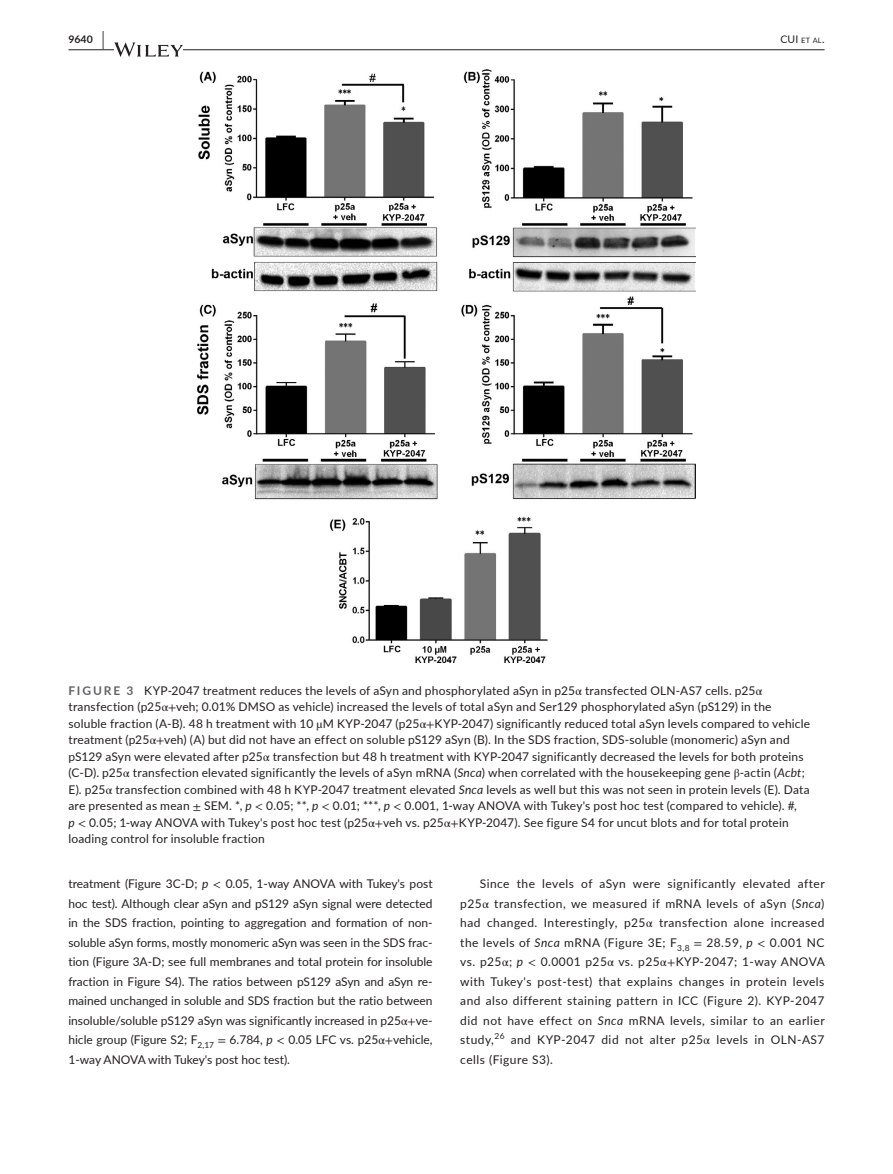
<style>
.page{position:relative;width:893px;height:1174px;background:#fff}
.page>*{position:absolute;margin:0;border:0;box-sizing:border-box;transform-origin:0 0}
.t1{font:12px/19.5px "Lato";letter-spacing:.015em;color:#231f20;text-align:justify}
.t2{font:10.5px "Lato";color:#231f20}
.t3{font:700 10.5px "Lato";color:#231f20}
.s1{font-size:19.5px}
.s2{font-size:7.35px}
.s3{font-weight:700;color:#636366}
.s4{font-family:"STIX"}
.s5{font-style:italic}
</style>
<div class="page">
<hr style="left:68px;top:49px;width:756px;height:1px;background:#231f20">
<svg style="left:114px;top:42px;width:69px;height:15px"></svg>
<img style="left:198px;top:69px;width:497px;height:593px">
<p class="t3" style="left:68px;top:31px;width:37px">9640 <span class="s1">|</span></p>
<p class="t2" style="left:780px;top:31px;width:46px">CUI <span class="s2">et al</span>.</p>
<p class="t1" style="left:68px;top:681px;width:743px;line-height:16.5px;text-align:left"><span class="s3">FIGURE 3</span> KYP-2047 treatment reduces the levels of aSyn and phosphorylated aSyn in p25<span class="s4">α</span> transfected OLN-AS7 cells. p25<span class="s4">α </span>transfection (p25<span class="s4">α+</span>veh; 0.01% DMSO as vehicle) increased the levels of total aSyn and Ser129 phosphorylated aSyn (pS129) in the soluble fraction (A-B). 48 h treatment with 10 <span class="s4">µ</span>M KYP-2047 (p25<span class="s4">α+</span>KYP-2047) significantly reduced total aSyn levels compared to vehicle treatment (p25<span class="s4">α+</span>veh) (A) but did not have an effect on soluble pS129 aSyn (B). In the SDS fraction, SDS-soluble (monomeric) aSyn and pS129 aSyn were elevated after p25<span class="s4">α</span> transfection but 48 h treatment with KYP-2047 significantly decreased the levels for both proteins (C-D). p25<span class="s4">α</span> transfection elevated significantly the levels of aSyn mRNA (<span class="s5">Snca</span>) when correlated with the housekeeping gene <span class="s4">β</span>-actin (<span class="s5">Acbt</span>; E). p25<span class="s4">α</span> transfection combined with 48 h KYP-2047 treatment elevated <span class="s5">Snca</span> levels as well but this was not seen in protein levels (E). Data are presented as mean <span class="s4">±</span> SEM. *, <span class="s5">p</span> <span class="s4">&lt;</span> 0.05; **, <span class="s5">p</span> <span class="s4">&lt;</span> 0.01; ***, <span class="s5">p</span> <span class="s4">&lt;</span> 0.001, 1-way ANOVA with Tukey's post hoc test (compared to vehicle). #,<br><span class="s5">p</span> <span class="s4">&lt;</span> 0.05; 1-way ANOVA with Tukey's post hoc test (p25<span class="s4">α+</span>veh vs. p25<span class="s4">α+</span>KYP-2047). See figure S4 for uncut blots and for total protein loading control for insoluble fraction</p>
<p class="t1" style="left:68px;top:873px;width:366px">treatment (Figure 3C-D; <span class="s5">p</span> <span class="s4">&lt;</span> 0.05, 1-way ANOVA with Tukey's post hoc test). Although clear aSyn and pS129 aSyn signal were detected in the SDS fraction, pointing to aggregation and formation of non&shy;soluble aSyn forms, mostly monomeric aSyn was seen in the SDS frac&shy;tion (Figure 3A-D; see full membranes and total protein for insoluble fraction in Figure S4). The ratios between pS129 aSyn and aSyn re&shy;mained unchanged in soluble and SDS fraction but the ratio between insoluble/soluble pS129 aSyn was significantly increased in p25<span class="s4">α+</span>ve&shy;hicle group (Figure S2; F<sub>2,17</sub> <span class="s4">=</span> 6.784, <span class="s5">p</span> <span class="s4">&lt;</span> 0.05 LFC vs. p25<span class="s4">α+</span>vehicle, 1-way ANOVA with Tukey's post hoc test).</p>
<p class="t1" style="left:460px;top:873px;width:366px;text-indent:20px">Since the levels of aSyn were significantly elevated after p25<span class="s4">α</span> transfection, we measured if mRNA levels of aSyn (<span class="s5">Snca</span>) had changed. Interestingly, p25<span class="s4">α</span> transfection alone increased the levels of <span class="s5">Snca</span> mRNA (Figure 3E; F<sub>3,8</sub> <span class="s4">=</span> 28.59, <span class="s5">p</span> <span class="s4">&lt;</span> 0.001 NC vs. p25<span class="s4">α</span>; <span class="s5">p</span> <span class="s4">&lt;</span> 0.0001 p25<span class="s4">α</span> vs. p25<span class="s4">α+</span>KYP-2047; 1-way ANOVA with Tukey's post-test) that explains changes in protein levels and also different staining pattern in ICC (Figure 2). KYP-2047 did not have effect on <span class="s5">Snca</span> mRNA levels, similar to an earlier study,<sup>26</sup> and KYP-2047 did not alter p25<span class="s4">α</span> levels in OLN-AS7 cells (Figure S3).</p>
</div>
